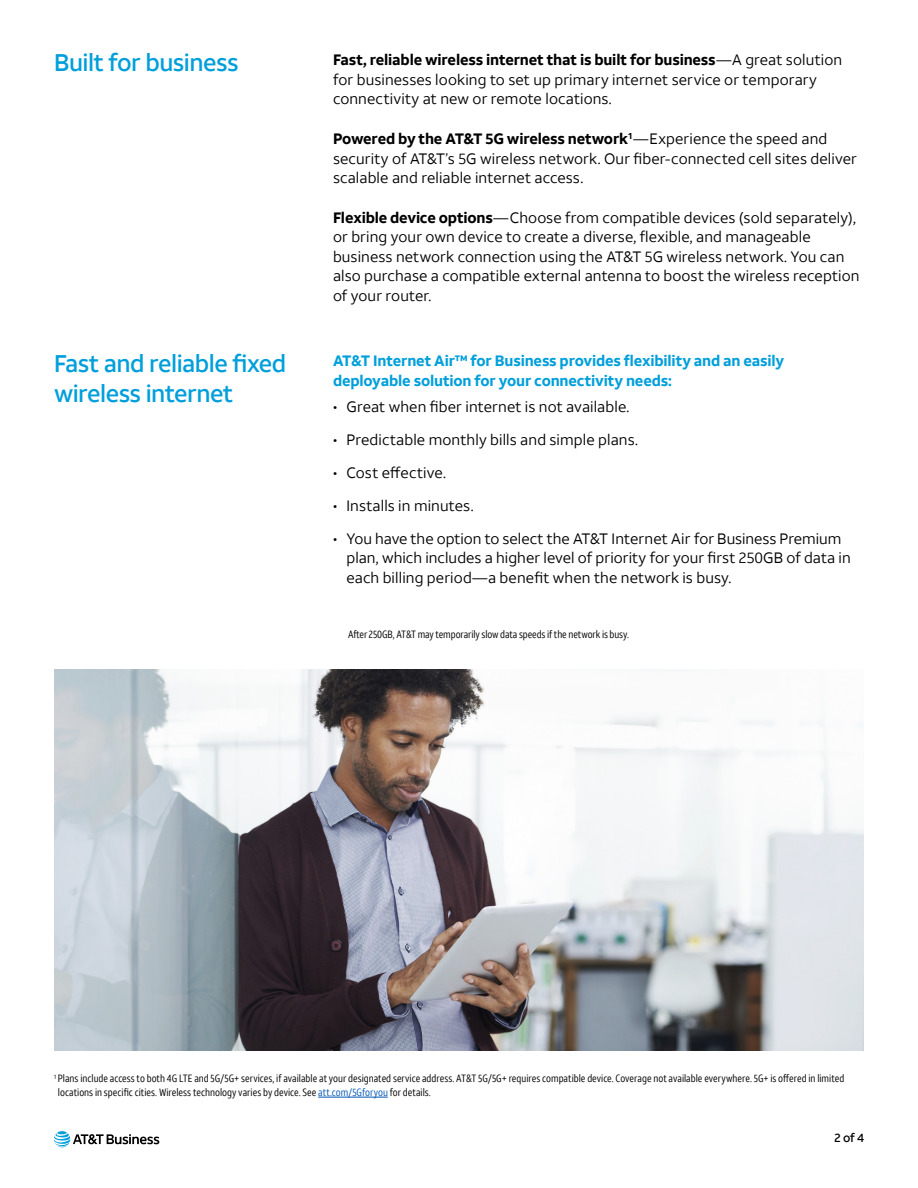
<style>
.page{position:relative;width:918px;height:1188px;background:#fff}
.page>*{position:absolute;margin:0;border:0;box-sizing:border-box;transform-origin:0 0}
.Section_Header_16_20{font:500 24px/30px "ATT Aleck Sans";letter-spacing:-.02em;color:#009fdb}
.Body_Header_10_13{font:15px/19.5px "ATT Aleck Sans";letter-spacing:.01em;color:#000}
.Body_Header_10_13-2{font:700 15px/19.5px "ATT Aleck Sans";letter-spacing:-.015em;color:#009fdb}
.t1{font:500 12px "ATT Aleck Sans";color:#000}
.legal{font:10.5px/13.5px "ATT Aleck Cd";color:#000}
.Cover_Title{font:10.5px "ATT Aleck Cd";letter-spacing:-.01em;color:#000}
.s1{font-weight:700}
.s2{color:#0057b8}
</style>
<div class="page">
<svg style="left:54px;top:1131px;width:105px;height:16px"></svg>
<img style="left:54px;top:670px;width:810px;height:381px">
<hr style="left:318px;top:1097px;width:70px;height:1px;background:#0057b8">
<p class="Section_Header_16_20" style="left:54px;top:47px;width:186px">Built for business</p>
<p class="Section_Header_16_20" style="left:54px;top:348px;width:234px">Fast and reliable fixed wireless internet</p>
<p class="Body_Header_10_13" style="left:333px;top:50px;width:511px"><span class="s1">Fast, reliable wireless internet that is built for business</span>—A great solution for businesses looking to set up primary internet service or temporary connectivity at new or remote locations.</p>
<p class="Body_Header_10_13" style="left:333px;top:129px;width:525px"><span class="s1">Powered by the AT&amp;T 5G wireless network</span><sup>1</sup>—Experience the speed and security of AT&amp;T’s 5G wireless network. Our fiber-connected cell sites deliver scalable and reliable internet access.</p>
<p class="Body_Header_10_13" style="left:333px;top:208px;width:528px"><span class="s1">Flexible device options</span>—Choose from compatible devices (sold separately), or bring your own device to create a diverse, flexible, and manageable business network connection using the AT&amp;T 5G wireless network. You can also purchase a compatible external antenna to boost the wireless reception of your router.</p>
<p class="Body_Header_10_13-2" style="left:333px;top:351px;width:453px">AT&amp;T Internet Air™ for Business provides flexibility and an easily deployable solution for your connectivity needs:</p>
<p class="Body_Header_10_13" style="left:333px;top:397px;width:298px">• Great when fiber internet is not available.</p>
<p class="Body_Header_10_13" style="left:333px;top:430px;width:306px">• Predictable monthly bills and simple plans.</p>
<p class="Body_Header_10_13" style="left:333px;top:463px;width:114px">• Cost effective.</p>
<p class="Body_Header_10_13" style="left:333px;top:496px;width:142px">• Installs in minutes.</p>
<p class="Body_Header_10_13" style="left:346px;top:529px;width:506px;text-indent:-14px">• You have the option to select the AT&amp;T Internet Air for Business Premium plan, which includes a higher level of priority for your first 250GB of data in each billing period—a benefit when the network is busy.</p>
<p class="Cover_Title" style="left:348px;top:628px;width:283px">After 250GB, AT&amp;T may temporarily slow data speeds if the network is busy.</p>
<p class="legal" style="left:58px;top:1072px;width:788px;text-indent:-4px"><sup>1</sup> Plans include access to both 4G LTE and 5G/5G+ services, if available at your designated service address. AT&amp;T 5G/5G+ requires compatible device. Coverage not available everywhere. 5G+ is offered in limited locations in specific cities. Wireless technology varies by device. See <span class="s2">att.com/5Gforyou</span> for details.</p>
<p class="t1" style="left:835px;top:1130px;width:31px">2 of 4</p>
</div>
